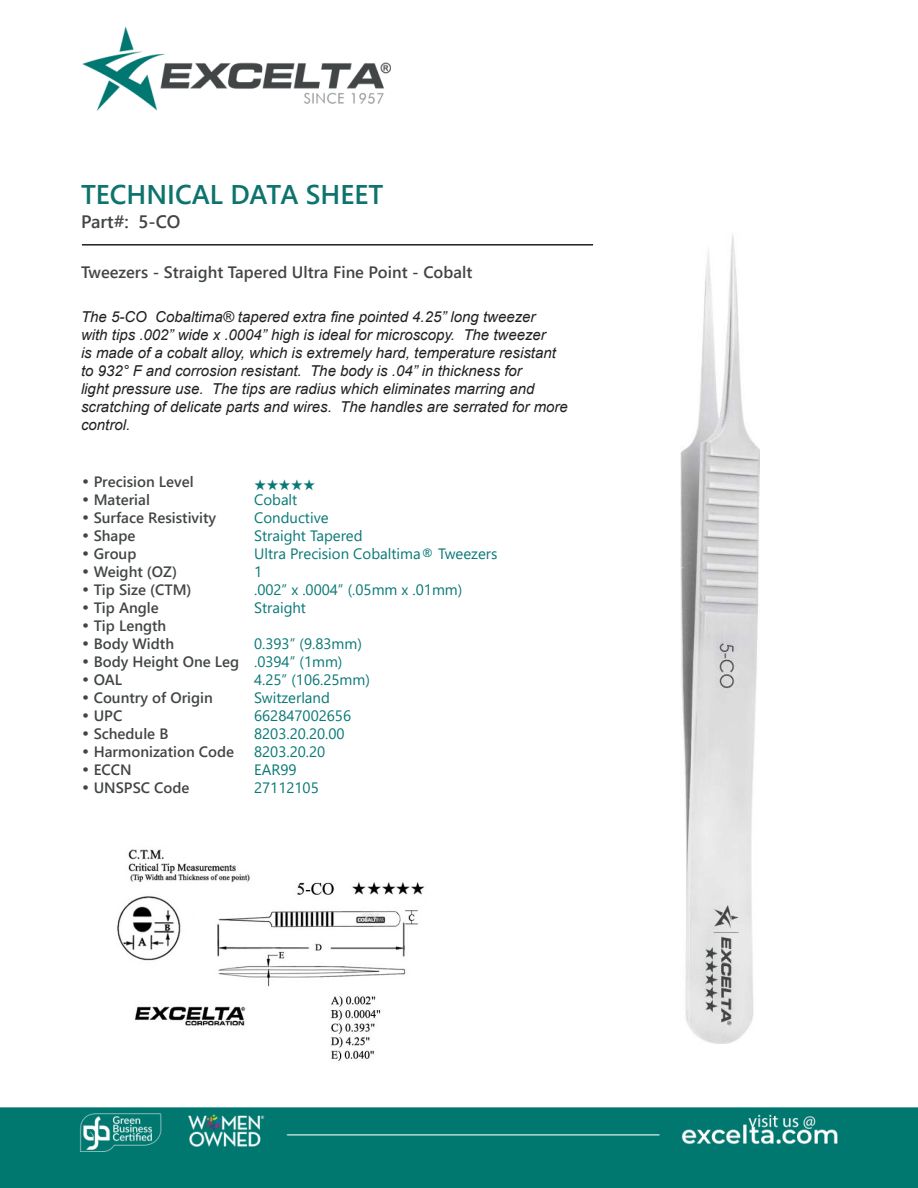
<style>
.page{position:relative;width:918px;height:1188px;background:#fff}
.page>*{position:absolute;margin:0;border:0;box-sizing:border-box;transform-origin:0 0}
.t1{font:700 27px "Yu Gothic UI";color:#0d746d}
.t2{font:700 18px "Yu Gothic UI";color:#424546}
.t3{font:700 16.5px "Yu Gothic UI";color:#424546}
.t4{font:italic 15px/18px "Arial";color:#221f1f}
.t5{font:700 15px "Yu Gothic UI";color:#424546}
.t6{font:15px "Yu Gothic UI";color:#087875}
.t7{font:15px "Zapf Ding Bats";color:#087875}
.s1{font-family:"Century Gothic";font-weight:400}
.s2{font-weight:400;color:#087875}
</style>
<div class="page">
<img style="left:0;top:26px;width:918px;height:1162px">
<img style="left:681px;top:232px;width:78px;height:812px">
<img style="left:111px;top:841px;width:320px;height:225px">
<hr style="left:82px;top:244px;width:511px;height:2px;background:#221f1f">
<h1 class="t1" style="left:81px;top:183px;width:304px">TECHNICAL DATA SHEET</h1>
<p class="t2" style="left:81px;top:215px;width:101px">Part#: 5-CO</p>
<p class="t3" style="left:81px;top:265px;width:393px">Tweezers - Straight Tapered Ultra Fine Point - Cobalt</p>
<p class="t4" style="left:81px;top:308px;width:488px">The 5-CO Cobaltima® tapered extra 昀椀ne pointed 4.25” long tweezer<br>with tips .002” wide x .0004” high is ideal for microscopy. The tweezer<br>is made of a cobalt alloy, which is extremely hard, temperature resistant to 932° F and corrosion resistant. The body is .04” in thickness for<br>light pressure use. The tips are radius which eliminates marring and scratching of delicate parts and wires. The handles are serrated for more control.</p>
<p class="t5" style="left:81px;top:475px;width:114px"><span class="s1">•</span> Precision Level</p>
<p class="t7" style="left:254px;top:476px;width:63px">★★★★★</p>
<p class="t5" style="left:81px;top:493px;width:70px"><span class="s1">•</span> Material</p>
<p class="t6" style="left:254px;top:494px;width:45px">Cobalt</p>
<p class="t5" style="left:81px;top:511px;width:137px"><span class="s1">•</span> Surface Resistivity</p>
<p class="t6" style="left:254px;top:512px;width:76px">Conductive</p>
<p class="t5" style="left:81px;top:529px;width:56px"><span class="s1">•</span> Shape</p>
<p class="t6" style="left:254px;top:530px;width:110px">Straight Tapered</p>
<p class="t5" style="left:81px;top:547px;width:57px"><span class="s1">•</span> Group</p>
<p class="t6" style="left:254px;top:548px;width:245px">Ultra Precision Cobaltima® Tweezers</p>
<p class="t5" style="left:81px;top:565px;width:98px"><span class="s1">•</span> Weight (OZ)</p>
<p class="t6" style="left:254px;top:566px;width:10px">1</p>
<p class="t5" style="left:81px;top:583px;width:112px"><span class="s1">•</span> Tip Size (CTM)</p>
<p class="t6" style="left:254px;top:584px;width:210px">.002” x .0004” (.05mm x .01mm)</p>
<p class="t5" style="left:81px;top:601px;width:79px"><span class="s1">•</span> Tip Angle</p>
<p class="t6" style="left:254px;top:602px;width:53px">Straight</p>
<p class="t5" style="left:81px;top:619px;width:87px"><span class="s1">•</span> Tip Length</p>
<p class="t5" style="left:81px;top:637px;width:95px"><span class="s1">•</span> Body Width</p>
<p class="t6" style="left:254px;top:638px;width:109px">0.393” (9.83mm)</p>
<p class="t5" style="left:81px;top:655px;width:263px"><span class="s1">•</span> Body Height One Leg <span class="s2">.0394” (1mm)</span></p>
<p class="t5" style="left:81px;top:673px;width:43px"><span class="s1">•</span> OAL</p>
<p class="t6" style="left:254px;top:674px;width:117px">4.25” (106.25mm)</p>
<p class="t5" style="left:81px;top:691px;width:133px"><span class="s1">•</span> Country of Origin</p>
<p class="t6" style="left:254px;top:692px;width:77px">Switzerland</p>
<p class="t5" style="left:81px;top:709px;width:43px"><span class="s1">•</span> UPC</p>
<p class="t6" style="left:254px;top:710px;width:99px">662847002656</p>
<p class="t5" style="left:81px;top:727px;width:89px"><span class="s1">•</span> Schedule B</p>
<p class="t6" style="left:254px;top:728px;width:92px">8203.20.20.00</p>
<p class="t5" style="left:81px;top:745px;width:155px"><span class="s1">•</span> Harmonization Code</p>
<p class="t6" style="left:254px;top:746px;width:73px">8203.20.20</p>
<p class="t5" style="left:81px;top:763px;width:52px"><span class="s1">•</span> ECCN</p>
<p class="t6" style="left:254px;top:764px;width:44px">EAR99</p>
<p class="t5" style="left:81px;top:781px;width:110px"><span class="s1">•</span> UNSPSC Code</p>
<p class="t6" style="left:254px;top:782px;width:66px">27112105</p>
</div>
